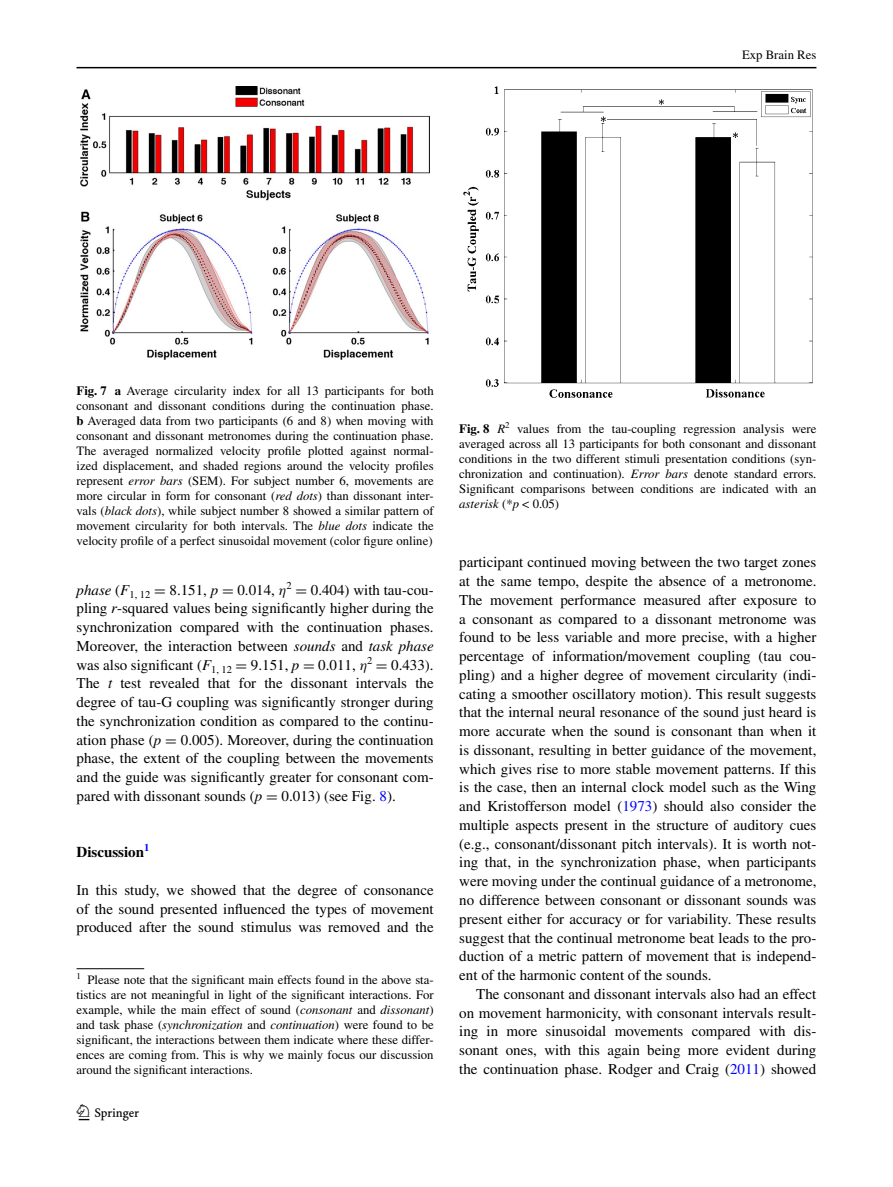
<style>
.page{position:relative;width:893px;height:1187px;background:#fff}
.page>*{position:absolute;margin:0;border:0;box-sizing:border-box;transform-origin:0 0}
.t1{font:22.5px "Springnew";color:#000}
.t2{font:15px/18.8px "Times";color:#000;text-align:justify}
.t3{font:700 15px "Times";color:#000}
.t4{font:12.75px/15px "Times";color:#000;text-align:justify}
.s1{font-weight:700}
.s2{font-style:italic}
.s3{font-family:"MTSY"}
.s4{font-family:"MTMI"}
.s5{color:#00f}
</style>
<div class="page">
<hr style="left:77px;top:67px;width:739px;height:1px;background:#000">
<hr style="left:77px;top:968px;width:67px;height:1px;background:#000">
<img style="left:81px;top:87px;width:348px;height:272px">
<div style="left:459px;top:87px;width:357px;height:311px;background:linear-gradient(to bottom,#fff,#fff)"></div>
<img style="left:463px;top:87px;width:349px;height:311px">
<p class="t4" style="left:742px;top:48px;width:76px">Exp Brain Res</p>
<p class="t4" style="left:77px;top:383px;width:359px"><span class="s1">Fig. 7 a</span> Average circularity index for all 13 participants for both consonant and dissonant conditions during the continuation phase. <span class="s1">b</span> Averaged data from two participants (6 and 8) when moving with consonant and dissonant metronomes during the continuation phase.<br>The averaged normalized velocity profile plotted against normal&shy;ized displacement, and shaded regions around the velocity profiles represent <span class="s2">error bars</span> (SEM). For subject number 6, movements are more circular in form for consonant (<span class="s2">red dots</span>) than dissonant inter&shy;vals (<span class="s2">black dots</span>), while subject number 8 showed a similar pattern of movement circularity for both intervals. The <span class="s2">blue dots</span> indicate the velocity profile of a perfect sinusoidal movement (color figure online)</p>
<p class="t2" style="left:77px;top:580px;width:359px"><span class="s2">phase</span> (<span class="s2">F</span><sub>1,</sub> <sub>12</sub> <span class="s3">=</span> 8.151, <span class="s2">p</span> <span class="s3">=</span> 0.014, <span class="s4">η</span><sup>2</sup> <span class="s3">=</span> 0.404) with tau-cou&shy;pling <span class="s2">r</span>-squared values being significantly higher during the synchronization compared with the continuation phases.<br>Moreover, the interaction between <span class="s2">sounds</span> and <span class="s2">task phase </span>was also significant (<span class="s2">F</span><sub>1,</sub> <sub>12</sub> <span class="s3">=</span> 9.151, <span class="s2">p</span> <span class="s3">=</span> 0.011, <span class="s4">η</span><sup>2</sup> <span class="s3">=</span> 0.433).<br>The <span class="s2">t</span> test revealed that for the dissonant intervals the degree of tau-G coupling was significantly stronger during the synchronization condition as compared to the continu&shy;ation phase (<span class="s2">p</span> <span class="s3">=</span> 0.005). Moreover, during the continuation phase, the extent of the coupling between the movements and the guide was significantly greater for consonant com&shy;pared with dissonant sounds (<span class="s2">p</span> <span class="s3">=</span> 0.013) (see Fig. <span class="s5">8</span>).</p>
<p class="t3" style="left:77px;top:843px;width:74px">Discussion<sup>1</sup></p>
<p class="t2" style="left:77px;top:880px;width:359px">In this study, we showed that the degree of consonance of the sound presented influenced the types of movement produced after the sound stimulus was removed and the</p>
<p class="t4" style="left:77px;top:972px;width:359px"><sup>1</sup> Please note that the significant main effects found in the above sta&shy;tistics are not meaningful in light of the significant interactions. For example, while the main effect of sound (<span class="s2">consonant</span> and <span class="s2">dissonant</span>) and task phase (<span class="s2">synchronization</span> and <span class="s2">continuation</span>) were found to be significant, the interactions between them indicate where these differ&shy;ences are coming from. This is why we mainly focus our discussion around the significant interactions.</p>
<h1 class="t1" style="left:79px;top:1104px;width:62px">1 3</h1>
<p class="t4" style="left:459px;top:421px;width:359px"><span class="s1">Fig. 8</span> <span class="s2">R</span><sup>2</sup> values from the tau-coupling regression analysis were averaged across all 13 participants for both consonant and dissonant conditions in the two different stimuli presentation conditions (syn&shy;chronization and continuation). <span class="s2">Error bars</span> denote standard errors.<br>Significant comparisons between conditions are indicated with an <span class="s2">asterisk</span> (*<span class="s2">p</span> &lt; 0.05)</p>
<p class="t2" style="left:459px;top:552px;width:359px">participant continued moving between the two target zones at the same tempo, despite the absence of a metronome.<br>The movement performance measured after exposure to a consonant as compared to a dissonant metronome was found to be less variable and more precise, with a higher percentage of information/movement coupling (tau cou&shy;pling) and a higher degree of movement circularity (indi&shy;cating a smoother oscillatory motion). This result suggests that the internal neural resonance of the sound just heard is more accurate when the sound is consonant than when it is dissonant, resulting in better guidance of the movement, which gives rise to more stable movement patterns. If this is the case, then an internal clock model such as the Wing and Kristofferson model (<span class="s5">1973</span>) should also consider the multiple aspects present in the structure of auditory cues (e.g., consonant/dissonant pitch intervals). It is worth not&shy;ing that, in the synchronization phase, when participants were moving under the continual guidance of a metronome, no difference between consonant or dissonant sounds was present either for accuracy or for variability. These results suggest that the continual metronome beat leads to the pro&shy;duction of a metric pattern of movement that is independ&shy;ent of the harmonic content of the sounds.</p>
<p class="t2" style="left:459px;top:984px;width:359px;text-indent:17px">The consonant and dissonant intervals also had an effect on movement harmonicity, with consonant intervals result&shy;ing in more sinusoidal movements compared with dis&shy;sonant ones, with this again being more evident during the continuation phase. Rodger and Craig (<span class="s5">2011</span>) showed</p>
</div>
